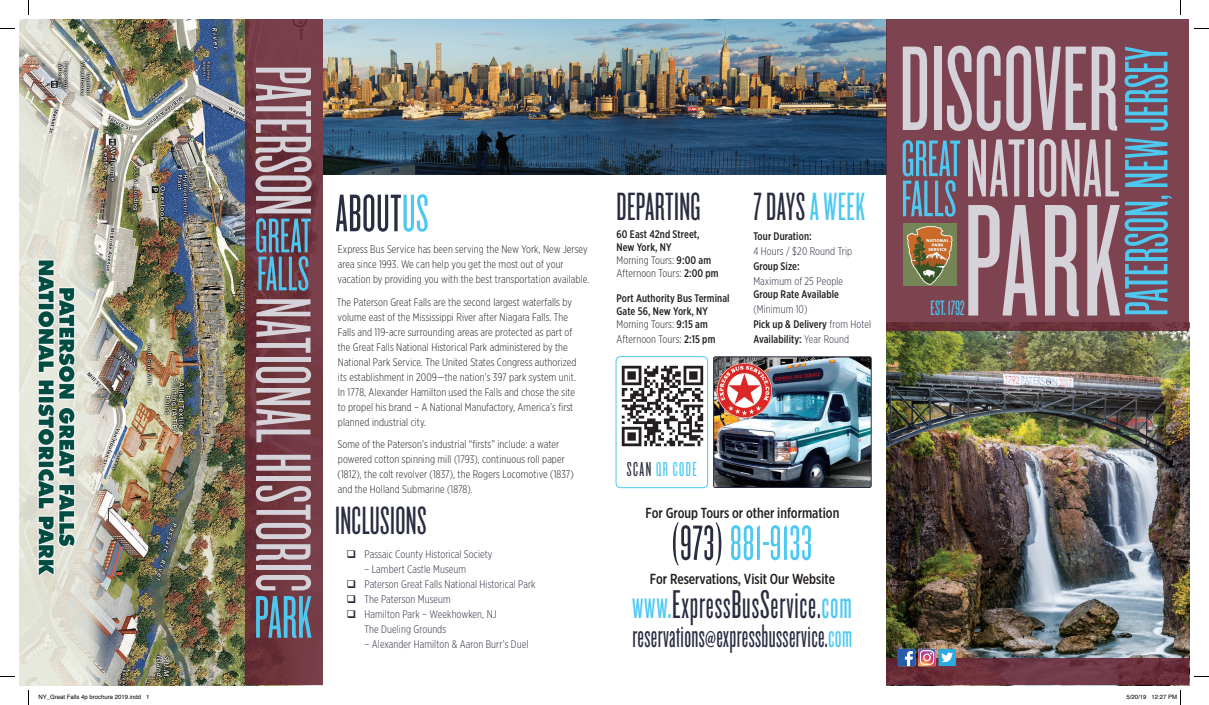
<style>
.page{position:relative;width:1209px;height:705px;background:#fff}
.page>*{position:absolute;margin:0;border:0;box-sizing:border-box;transform-origin:0 0}
.t1{font:165.9px "Knockout HTF26 Junior Flyweight";color:#d5d3d9}
.t2{font:125.2px "Knockout HTF26 Junior Flyweight";color:#d5d3d9}
.t3{font:85.6px "Knockout HTF26 Junior Flyweight";letter-spacing:.01em;color:#d5d3d9}
.t4{font:82.5px "Knockout HTF26 Junior Flyweight";color:#d5d3d9}
.t5{font:81.2px "Knockout HTF26 Junior Flyweight";letter-spacing:.01em;color:#d5d3d9}
.t6{font:63.6px "Knockout HTF26 Junior Flyweight";color:#4dc9f1}
.t7{font:62.5px "Knockout HTF26 Junior Flyweight";color:#4dc9f1}
.t8{font:55px "Knockout HTF26 Junior Flyweight";letter-spacing:.01em;color:#2a2c40}
.t9{font:53.5px/40.1px "Knockout HTF26 Junior Flyweight";color:#4dc9f1}
.t10{font:51.4px "Knockout HTF26 Junior Flyweight";letter-spacing:.01em;color:#4dc9f1}
.t11{font:50.7px/38px "Knockout HTF26 Junior Flyweight";color:#4dc9f1}
.t12{font:41.7px "Knockout HTF26 Junior Flyweight";letter-spacing:.02em;color:#2a2c40}
.t13{font:41px "Knockout HTF26 Junior Flyweight";letter-spacing:.01em;color:#2a2c40}
.t14{font:34px "Knockout HTF26 Junior Flyweight";letter-spacing:.01em;color:#2a2c40}
.t15{font:21.6px "Knockout HTF26 Junior Flyweight";color:#4dc9f1}
.t16{font:21px "Knockout HTF26 Junior Flyweight";letter-spacing:.07em;color:#4dc9f1}
.t17{font:500 14.6px "Gotham X Narrow";color:#231f20}
.t18{font:300 11px/15px "Gotham X Narrow";letter-spacing:.01em;color:#231f20}
.t19{font:300 11px/15px "Gotham X Narrow";letter-spacing:.01em;color:#2a2c40}
.t20{font:500 11px/13.2px "Gotham X Narrow";letter-spacing:.01em;color:#231f20}
.t21{font:6px "Helvetica";color:#000}
.s1{color:#4dc9f1}
.s2{font-weight:300}
.s3{font-weight:500}
.s4{font-weight:500;color:#231f20}
.s5{color:#2a2c40}
</style>
<div class="page">
<img style="left:323px;top:19px;width:563px;height:155px">
<img style="left:886px;top:331px;width:304px;height:327px">
<div style="left:886px;top:20px;width:304px;height:311px;background:#7d4351"></div>
<svg style="left:886px;top:658px;width:304px;height:28px;background:#6d3642"></svg>
<img style="left:20px;top:20px;width:226px;height:666px">
<svg style="left:898px;top:649px;width:58px;height:17px"></svg>
<img style="left:715px;top:358px;width:155px;height:128px">
<div style="left:713px;top:356px;width:159px;height:132px;border:1px solid #2a2c40;border-radius:2px"></div>
<img style="left:903px;top:224px;width:53px;height:62px">
<img style="left:621px;top:365px;width:83px;height:82px">
<div style="left:616px;top:356px;width:92px;height:132px;border:1px solid #4dc9f1;border-radius:4px"></div>
<img style="left:717px;top:363px;width:55px;height:55px;border-radius:28px">
<svg style="left:246px;top:20px;width:77px;height:666px;background:#6f3640"></svg>
<svg style="left:0;top:28px;width:15px;height:1px"></svg>
<svg style="left:1194px;top:28px;width:15px;height:1px"></svg>
<svg style="left:0;top:676px;width:15px;height:1px"></svg>
<svg style="left:1194px;top:676px;width:15px;height:1px"></svg>
<svg style="left:28px;top:0;width:1px;height:15px"></svg>
<svg style="left:28px;top:690px;width:1px;height:15px"></svg>
<svg style="left:1180px;top:0;width:1px;height:15px"></svg>
<svg style="left:1180px;top:690px;width:1px;height:15px"></svg>
<h3 class="t4" style="left:323px;top:65px;width:152px;rotate:90deg">PATERSON</h3>
<h3 class="t11" style="left:255px;top:218px;width:58px">GREAT<br>FALLS</h3>
<h3 class="t5" style="left:322px;top:297px;width:297px;rotate:90deg">NATIONAL HISTORIC</h3>
<h3 class="t7" style="left:254px;top:587px;width:59px">PARK</h3>
<h3 class="t8" style="left:335px;top:187px;width:95px">ABOUT<span class="s1">US</span></h3>
<p class="t18" style="left:338px;top:242px;width:253px">Express Bus Service has been serving the New York, New Jersey area since 1993. We can help you get the most out of your vacation by providing you with the best transportation available.</p>
<p class="t18" style="left:337px;top:294px;width:241px">The Paterson Great Falls are the second largest waterfalls by volume east of the Mississippi River after Niagara Falls. The Falls and 119-acre surrounding areas are protected as part of the Great Falls National Historical Park administered by the National Park Service. The United States Congress authorized its establishment in 2009—the nation’s 397 park system unit.<br>In 1778, Alexander Hamilton used the Falls and chose the site to propel his brand – A National Manufactory, America’s first planned industrial city.</p>
<p class="t18" style="left:338px;top:436px;width:238px">Some of the Paterson’s industrial “firsts” include: a water powered cotton spinning mill (1793), continuous roll paper (1812), the colt revolver (1837), the Rogers Locomotive (1837) and the Holland Submarine (1878).</p>
<h3 class="t13" style="left:335px;top:501px;width:93px">INCLUSIONS</h3>
<p class="t19" style="left:346px;top:547px;width:147px">❑ Passaic County Historical Society</p>
<p class="t19" style="left:364px;top:562px;width:103px">– Lambert Castle Museum</p>
<p class="t19" style="left:346px;top:577px;width:191px">❑ Paterson Great Falls National Historical Park</p>
<p class="t19" style="left:346px;top:592px;width:106px">❑ The Paterson Museum</p>
<p class="t19" style="left:364px;top:607px;width:134px;text-indent:-18px">❑ Hamilton Park – Weekhowken, NJ<br>The Dueling Grounds</p>
<p class="t19" style="left:364px;top:637px;width:166px">– Alexander Hamilton &amp; Aaron Burr’s Duel</p>
<h3 class="t13" style="left:616px;top:187px;width:86px">DEPARTING</h3>
<p class="t20" style="left:616px;top:227px;width:104px">60 East 42nd Street,<br>New York, NY<br><span class="s2">Morning Tours:</span> 9:00 am<br><span class="s2">Afternoon Tours:</span> 2:00 pm</p>
<p class="t20" style="left:616px;top:291px;width:115px">Port Authority Bus Terminal<br>Gate 56, New York, NY<br><span class="s2">Morning Tours:</span> 9:15 am</p>
<p class="t18" style="left:616px;top:332px;width:100px">Afternoon Tours: <span class="s3">2:15 pm</span></p>
<h3 class="t13" style="left:753px;top:187px;width:113px">7 DAYS <span class="s1">A WEEK</span></h3>
<p class="t20" style="left:753px;top:229px;width:60px">Tour Duration:</p>
<p class="t19" style="left:753px;top:243px;width:100px">4 Hours / $20 Round Trip</p>
<p class="t20" style="left:753px;top:259px;width:48px">Group Size:</p>
<p class="t19" style="left:753px;top:273px;width:91px">Maximum of 25 People</p>
<p class="t20" style="left:753px;top:287px;width:87px">Group Rate Available</p>
<p class="t19" style="left:753px;top:301px;width:119px">(Minimum 10)<br><span class="s4">Pick up &amp; Delivery</span> from Hotel<br><span class="s4">Availability:</span> Year Round</p>
<h3 class="t16" style="left:627px;top:459px;width:72px"><span class="s5">SCAN</span> QR CODE</h3>
<h3 class="t17" style="left:646px;top:504px;width:195px">For Group Tours or other information</h3>
<h3 class="t10" style="left:670px;top:518px;width:143px"><span class="s5">(973)</span> 881-9133</h3>
<h3 class="t17" style="left:650px;top:570px;width:187px">For Reservations, Visit Our Website</h3>
<h3 class="t12" style="left:632px;top:584px;width:221px"><span class="s1">www.</span>ExpressBusService.<span class="s1">com</span></h3>
<h3 class="t14" style="left:632px;top:619px;width:221px">reservations@expressbusservice.<span class="s1">com</span></h3>
<h2 class="t2" style="left:899px;top:29px;width:221px">DISCOVER</h2>
<h3 class="t6" style="left:1116px;top:316px;width:271px;rotate:-90deg">PATERSON, NEW JERSEY</h3>
<h3 class="t3" style="left:966px;top:127px;width:156px">NATIONAL</h3>
<h1 class="t1" style="left:963px;top:181px;width:159px">PARK</h1>
<h3 class="t9" style="left:901px;top:140px;width:61px">GREAT<br>FALLS</h3>
<h3 class="t15" style="left:931px;top:297px;width:35px">EST. 1792</h3>
<p class="t21" style="left:38px;top:692px;width:113px">NY_Great Falls 4p brochure 2019.indd 1</p>
<p class="t21" style="left:1126px;top:692px;width:52px">5/20/19 12:27 PM</p>
</div>
